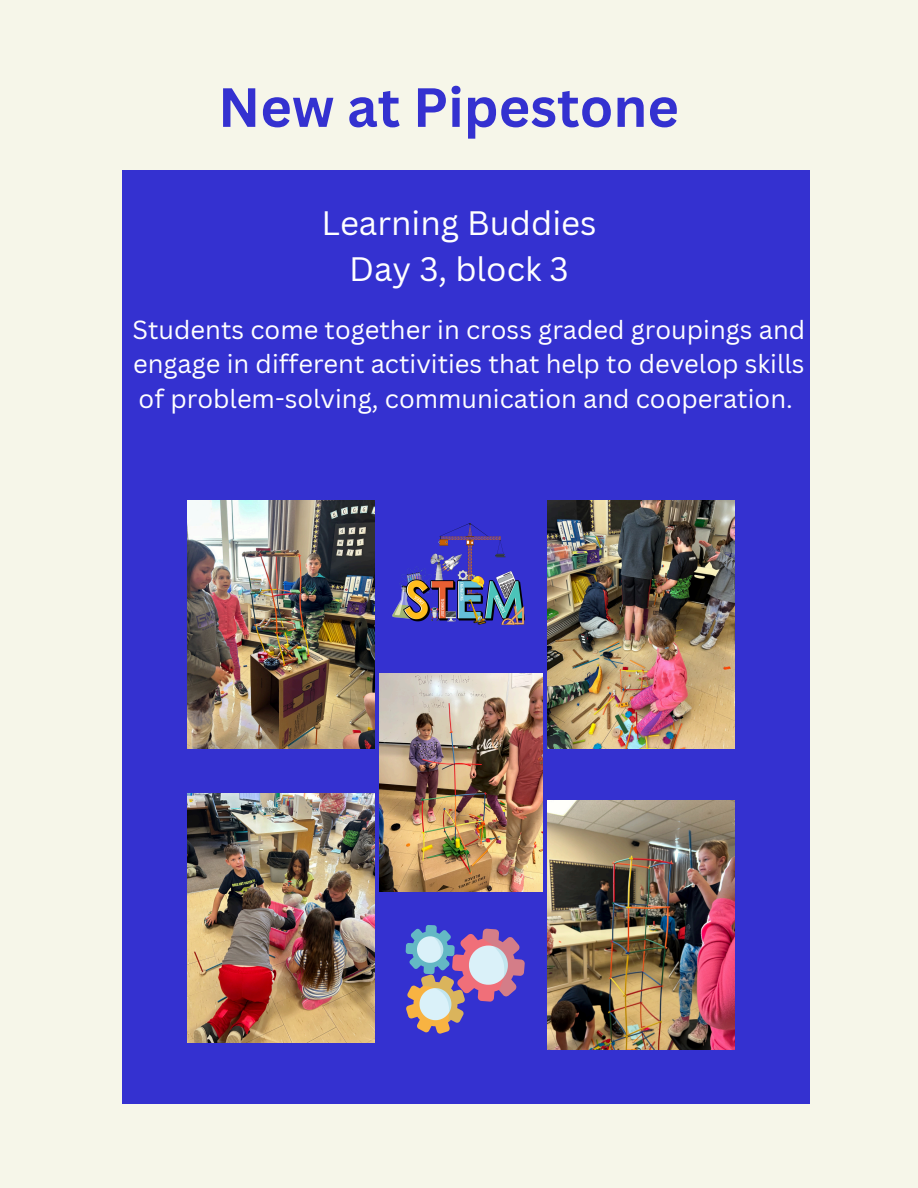
<style>
.page{position:relative;width:918px;height:1188px;background:#f6f6e9}
.page>*{position:absolute;margin:0;border:0;box-sizing:border-box;transform-origin:0 0}
.t1{font:700 54px "Canva Sans";color:#3431d0}
.t2{font:33px/46.2px "Canva Sans";color:#fff;text-align:center}
.t3{font:25.5px/34.8px "Canva Sans";color:#fff;text-align:justify}
</style>
<div class="page">
<div style="left:122px;top:170px;width:687px;height:934px;background:#3431d0"></div>
<img style="left:548px;top:800px;width:187px;height:249px">
<img style="left:187px;top:794px;width:187px;height:249px">
<img style="left:548px;top:500px;width:187px;height:249px">
<img style="left:187px;top:500px;width:187px;height:249px">
<img style="left:379px;top:674px;width:163px;height:218px">
<img style="left:393px;top:523px;width:132px;height:102px">
<svg style="left:406px;top:925px;width:119px;height:109px"></svg>
<p class="t1" style="left:218px;top:69px;width:462px">New at Pipestone</p>
<p class="t2" style="left:321px;top:199px;width:277px">Learning Buddies<br>Day 3, block 3</p>
<p class="t3" style="left:133px;top:311px;width:674px">Students come together in cross graded groupings and engage in different activities that help to develop skills of problem-solving, communication and cooperation.</p>
</div>
